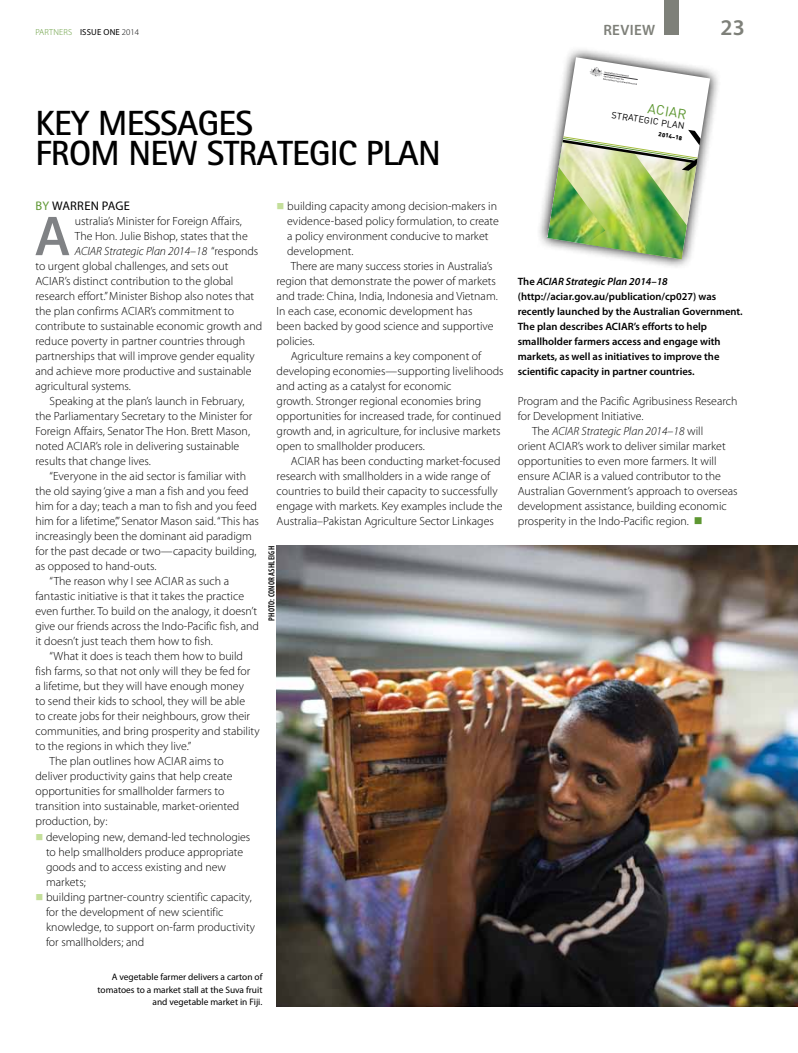
<style>
.page{position:relative;width:798px;height:1053px;background:#fff}
.page>*{position:absolute;margin:0;border:0;box-sizing:border-box;transform-origin:0 0}
.t1{font:800 55.38px "Rotis Sans Serif";color:#808285}
.t2{font:700 35px/30px "Rotis Sans Serif";letter-spacing:-.02em;color:#000}
.t3{font:600 22.5px "Myriad Pro";color:#7e8079}
.t4{font:600 15px "Myriad Pro";letter-spacing:.03em;color:#7e8079}
.t5{font:13.62px "FFDIN";color:#5e9732}
.t6{font:12.5px "Myriad Pro";letter-spacing:-.01em;color:#000}
.t7{font:300 11.88px/15px "Myriad Pro";color:#000}
.t8{font:italic 300 11.88px "Myriad Pro";color:#000}
.t9{font:600 10.62px/15px "Myriad Pro";color:#000}
.t10{font:9.38px/12.5px "Myriad Pro";color:#000;text-align:right}
.t11{font:9.12px "FFDIN";color:#000}
.t12{font:300 8.75px "Myriad Pro";letter-spacing:.02em;color:#5e9732}
.t13{font:600 condensed 8.75px "Myriad Pro";letter-spacing:.02em;color:#000}
.t14{font:900 5.88px "FFDIN";color:#000}
.s1{font-weight:400;color:#000}
.s2{color:#000}
.s3{color:#5e9732}
.s4{color:#c4df9b}
.s5{font-style:normal}
.s6{font-style:italic}
</style>
<div class="page">
<svg style="left:539px;top:49px;width:179px;height:218px"></svg>
<img style="left:547px;top:57px;width:162px;height:202px">
<div style="left:664px;top:0;width:14px;height:35px;background:#7e8079"></div>
<img style="left:276px;top:546px;width:521px;height:459px">
<p class="t12" style="left:36px;top:26px;width:105px">PARTNERS <span class="s1">issue one</span> <span class="s2">2014</span></p>
<p class="t4" style="left:603px;top:20px;width:53px">review</p>
<h3 class="t3" style="left:720px;top:13px;width:26px">23</h3>
<h2 class="t2" style="left:35px;top:108px;width:407px">KEY M ESSAGES<br>FROM NEW STRATEGIC PLAN</h2>
<p class="t6" style="left:36px;top:198px;width:96px"><span class="s3">By</span> Warr en Pag e</p>
<h1 class="t1" style="left:35px;top:201px;width:35px">A</h1>
<p class="t7" style="left:75px;top:213px;width:168px">ustralia’s Minister for Foreign Affairs,</p>
<p class="t7" style="left:276px;top:198px;width:222px"><span class="s4">■</span> building capacity among decision-makers in</p>
<p class="t7" style="left:287px;top:213px;width:213px">evidence-based policy formulation, to create</p>
<p class="t7" style="left:287px;top:228px;width:203px">a policy environment conducive to market</p>
<p class="t7" style="left:287px;top:243px;width:68px">development.</p>
<p class="t7" style="left:291px;top:258px;width:203px">There are many success stories in Australia’s</p>
<p class="t7" style="left:276px;top:273px;width:221px">region that demonstrate the power of markets</p>
<p class="t7" style="left:276px;top:288px;width:223px">and trade: China, India, Indonesia and Vietnam.</p>
<p class="t7" style="left:276px;top:303px;width:197px">In each case, economic development has</p>
<p class="t7" style="left:276px;top:318px;width:218px">been backed by good science and supportive</p>
<p class="t7" style="left:276px;top:333px;width:39px">policies.</p>
<p class="t7" style="left:291px;top:348px;width:192px">Agriculture remains a key component of</p>
<p class="t7" style="left:276px;top:363px;width:228px">developing economies—supporting livelihoods</p>
<p class="t7" style="left:276px;top:378px;width:176px">and acting as a catalyst for economic</p>
<p class="t7" style="left:276px;top:393px;width:206px">growth. Stronger regional economies bring</p>
<p class="t7" style="left:276px;top:408px;width:226px">opportunities for increased trade, for continued</p>
<p class="t7" style="left:276px;top:423px;width:225px">growth and, in agriculture, for inclusive markets</p>
<p class="t7" style="left:276px;top:438px;width:150px">open to smallholder producers.</p>
<p class="t7" style="left:291px;top:453px;width:211px">ACIAR has been conducting market-focused</p>
<p class="t7" style="left:276px;top:468px;width:215px">research with smallholders in a wide range of</p>
<p class="t7" style="left:276px;top:483px;width:222px">countries to build their capacity to successfully</p>
<p class="t7" style="left:276px;top:498px;width:227px">engage with markets. Key examples include the</p>
<p class="t7" style="left:276px;top:513px;width:219px">Australia–Pakistan Agriculture Sector Linkages</p>
<p class="t7" style="left:75px;top:228px;width:174px">The Hon. Julie Bishop, states that the</p>
<p class="t8" style="left:75px;top:244px;width:185px">ACIAR Strategic Plan 2014–18 <span class="s5">“responds</span></p>
<p class="t7" style="left:35px;top:258px;width:194px">to urgent global challenges, and sets out</p>
<p class="t7" style="left:35px;top:273px;width:199px">ACIAR’s distinct contribution to the global</p>
<p class="t7" style="left:35px;top:288px;width:220px">research effort.” Minister Bishop also notes that</p>
<p class="t7" style="left:35px;top:303px;width:200px">the plan confirms ACIAR’s commitment to</p>
<p class="t7" style="left:35px;top:318px;width:228px">contribute to sustainable economic growth and</p>
<p class="t7" style="left:35px;top:333px;width:211px">reduce poverty in partner countries through</p>
<p class="t7" style="left:35px;top:348px;width:221px">partnerships that will improve gender equality</p>
<p class="t7" style="left:35px;top:363px;width:217px">and achieve more productive and sustainable</p>
<p class="t7" style="left:35px;top:378px;width:97px">agricultural systems.</p>
<p class="t7" style="left:50px;top:393px;width:196px">Speaking at the plan’s launch in February,</p>
<p class="t7" style="left:35px;top:408px;width:218px">the Parliamentary Secretary to the Minister for</p>
<p class="t7" style="left:35px;top:423px;width:216px">Foreign Affairs, Senator The Hon. Brett Mason,</p>
<p class="t7" style="left:35px;top:438px;width:205px">noted ACIAR’s role in delivering sustainable</p>
<p class="t7" style="left:35px;top:453px;width:117px">results that change lives.</p>
<p class="t7" style="left:50px;top:468px;width:198px">“Everyone in the aid sector is familiar with</p>
<p class="t7" style="left:35px;top:483px;width:215px">the old saying ‘give a man a fish and you feed</p>
<p class="t7" style="left:35px;top:498px;width:223px">him for a day; teach a man to fish and you feed</p>
<p class="t7" style="left:35px;top:513px;width:225px">him for a lifetime’,” Senator Mason said. “This has</p>
<p class="t7" style="left:35px;top:528px;width:218px">increasingly been the dominant aid paradigm</p>
<p class="t7" style="left:35px;top:543px;width:222px">for the past decade or two—capacity building,</p>
<p class="t7" style="left:35px;top:558px;width:122px">as opposed to hand-outs.</p>
<p class="t7" style="left:50px;top:573px;width:181px">“The reason why I see ACIAR as such a</p>
<p class="t7" style="left:35px;top:588px;width:210px">fantastic initiative is that it takes the practice</p>
<p class="t7" style="left:35px;top:603px;width:223px">even further. To build on the analogy, it doesn’t</p>
<p class="t7" style="left:35px;top:618px;width:225px">give our friends across the Indo-Pacific fish, and</p>
<p class="t7" style="left:35px;top:633px;width:179px">it doesn’t just teach them how to fish.</p>
<p class="t7" style="left:50px;top:648px;width:195px">“What it does is teach them how to build</p>
<p class="t7" style="left:35px;top:663px;width:216px">fish farms, so that not only will they be fed for</p>
<p class="t7" style="left:35px;top:678px;width:210px">a lifetime, but they will have enough money</p>
<p class="t7" style="left:35px;top:693px;width:211px">to send their kids to school, they will be able</p>
<p class="t7" style="left:35px;top:708px;width:216px">to create jobs for their neighbours, grow their</p>
<p class="t7" style="left:35px;top:723px;width:226px">communities, and bring prosperity and stability</p>
<p class="t7" style="left:35px;top:738px;width:157px">to the regions in which they live.”</p>
<p class="t7" style="left:50px;top:753px;width:176px">The plan outlines how ACIAR aims to</p>
<p class="t7" style="left:35px;top:768px;width:198px">deliver productivity gains that help create</p>
<p class="t7" style="left:35px;top:783px;width:190px">opportunities for smallholder farmers to</p>
<p class="t7" style="left:35px;top:798px;width:205px">transition into sustainable, market-oriented</p>
<p class="t7" style="left:35px;top:813px;width:74px">production, by:</p>
<p class="t7" style="left:46px;top:828px;width:206px;text-indent:-11px"><span class="s4">■</span> developing new, demand-led technologies to help smallholders produce appropriate goods and to access existing and new markets;</p>
<p class="t7" style="left:46px;top:888px;width:210px;text-indent:-11px"><span class="s4">■</span> building partner-country scientific capacity, for the development of new scientific knowledge, to support on-farm productivity for smallholders; and</p>
<p class="t13" style="left:266px;top:620px;width:76px;rotate:-90deg">photo: Conor Ashleigh</p>
<p class="t10" style="left:97px;top:970px;width:166px">A vegetable farmer delivers a carton of tomatoes to a market stall at the Suva fruit and vegetable market in Fiji.</p>
<p class="t5" style="left:649px;top:100px;width:41px;rotate:9deg">ACIAR</p>
<p class="t11" style="left:612px;top:109px;width:75px;rotate:9deg">STRATEGIC PLAN</p>
<p class="t14" style="left:659px;top:130px;width:25px;rotate:9deg">2014–18</p>
<p class="t9" style="left:517px;top:274px;width:226px">The <span class="s6">ACIAR Strategic Plan 2014–18 </span>(http://aciar.gov.au/publication/cp027) was recently launched by the Australian Government.<br>The plan describes ACIAR</p>
<p class="t9" style="left:517px;top:319px;width:204px;text-indent:116px">’s efforts to help smallholder farmers access and engage with markets, as well as initiatives to improve the scientific capacity in partner countries.</p>
<p class="t7" style="left:517px;top:393px;width:221px">Program and the Pacific Agribusiness Research</p>
<p class="t7" style="left:517px;top:408px;width:127px">for Development Initiative.</p>
<p class="t8" style="left:532px;top:424px;width:173px"><span class="s5">The</span> ACIAR Strategic Plan 2014–18 <span class="s5">will</span></p>
<p class="t7" style="left:517px;top:438px;width:209px">orient ACIAR’s work to deliver similar market</p>
<p class="t7" style="left:517px;top:453px;width:200px">opportunities to even more farmers. It will</p>
<p class="t7" style="left:517px;top:468px;width:205px">ensure ACIAR is a valued contributor to the</p>
<p class="t7" style="left:517px;top:483px;width:221px">Australian Government’s approach to overseas</p>
<p class="t7" style="left:517px;top:498px;width:210px">development assistance, building economic</p>
<p class="t7" style="left:517px;top:513px;width:186px">prosperity in the Indo-Pacific region. <span class="s3">■</span></p>
</div>
